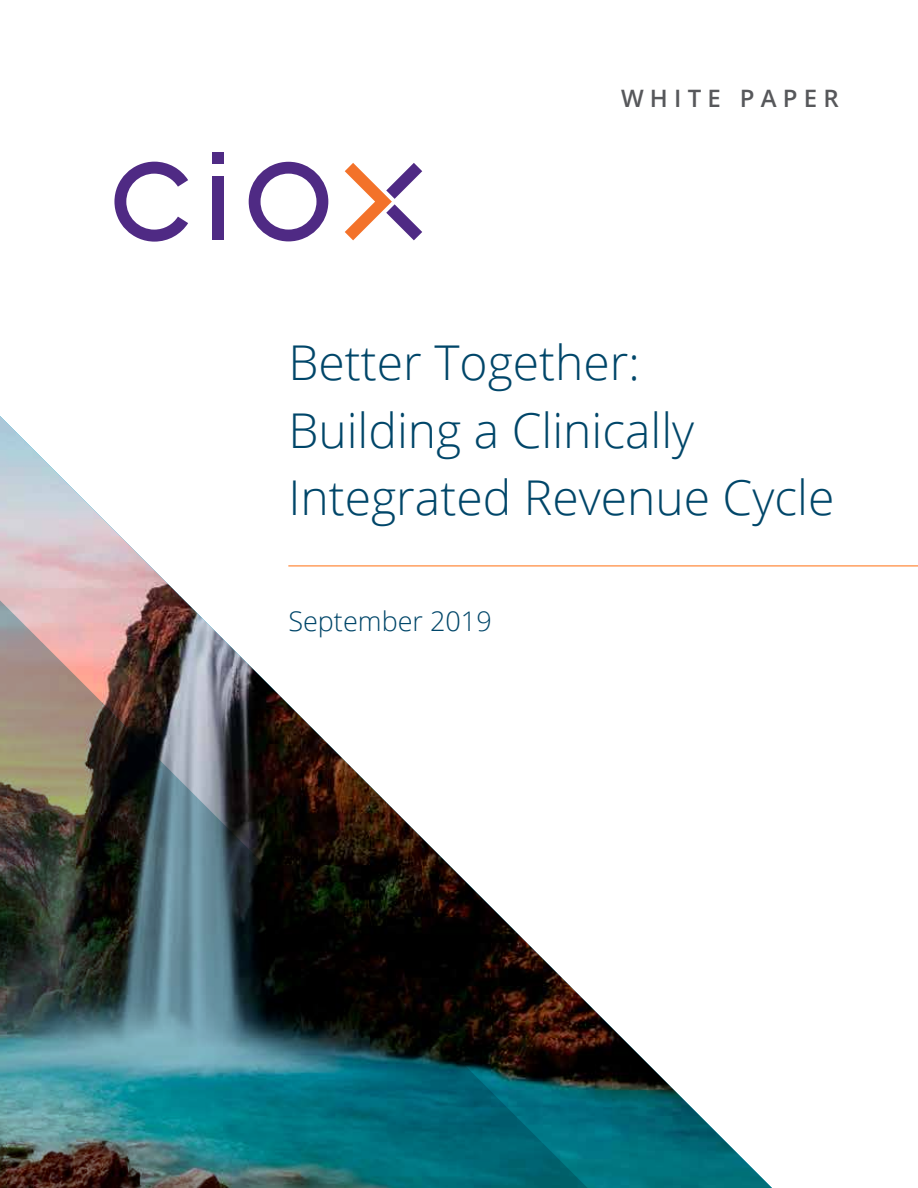
<style>
.page{position:relative;width:918px;height:1188px;background:#fff}
.page>*{position:absolute;margin:0;border:0;box-sizing:border-box;transform-origin:0 0}
.t1{font:300 48px/67.5px "Open Sans";color:#004669}
.t2{font:300 27px "Open Sans";color:#004669}
.t3{font:600 24px "Open Sans";letter-spacing:.26em;color:#57585b}
</style>
<div class="page">
<img style="left:0;top:416px;width:825px;height:772px">
<img style="left:0;top:551px;width:628px;height:637px">
<svg style="left:345px;top:163px;width:77px;height:77px"></svg>
<svg style="left:249px;top:162px;width:79px;height:79px"></svg>
<svg style="left:114px;top:162px;width:74px;height:80px"></svg>
<div style="left:212px;top:176px;width:12px;height:64px;background:#4f2a84"></div>
<div style="left:212px;top:152px;width:12px;height:12px;background:#4f2a84"></div>
<hr style="left:288px;top:566px;width:630px;height:1px;background:#ff6e0f">
<p class="t3" style="left:621px;top:82px;width:219px">WHITE PAPER</p>
<p class="t1" style="left:288px;top:328px;width:548px">Better Together:<br>Building a Clinically<br>Integrated Revenue Cycle</p>
<p class="t2" style="left:288px;top:603px;width:205px">September 2019</p>
</div>
